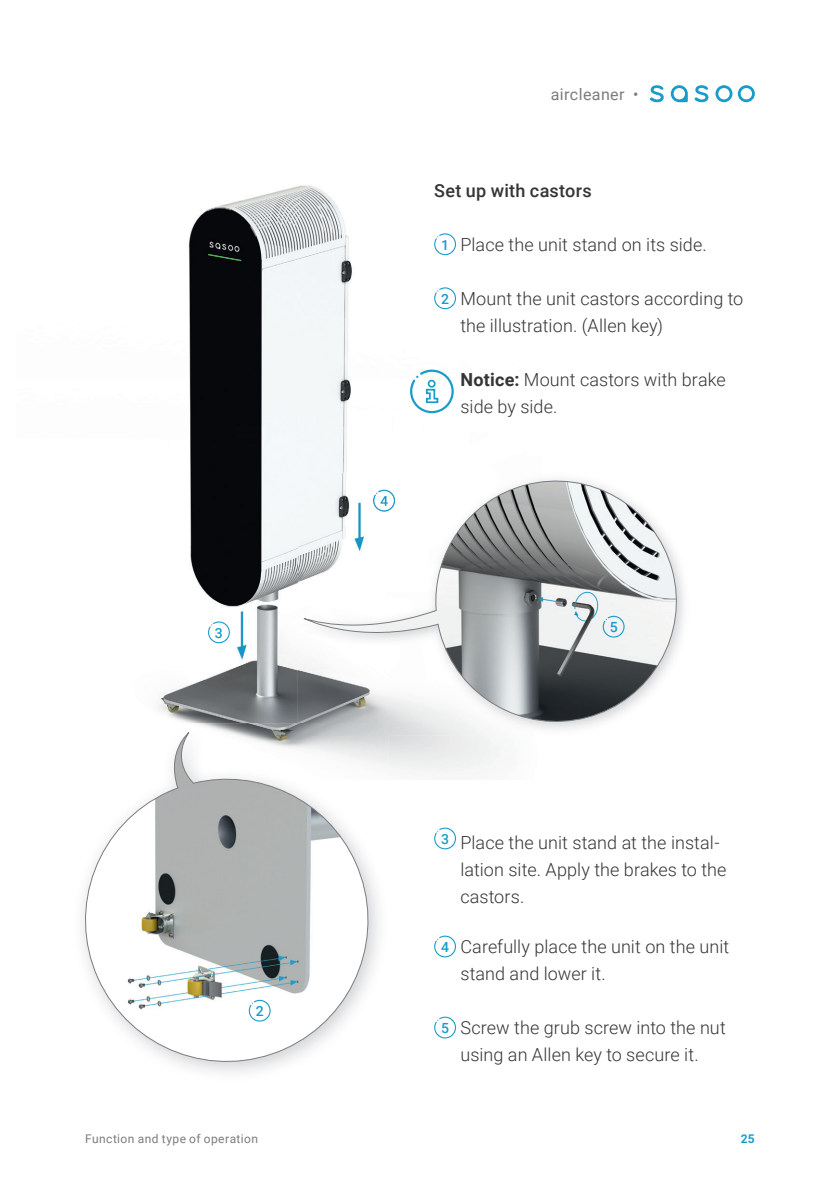
<style>
.page{position:relative;width:840px;height:1191px;background:#fff}
.page>*{position:absolute;margin:0;border:0;box-sizing:border-box;transform-origin:0 0}
.t1{font:300 18px/27px "Roboto";letter-spacing:.005em;color:#363536}
.t2{font:500 18px "Roboto";letter-spacing:.015em;color:#363536}
.t3{font:16px "Roboto";letter-spacing:.025em;color:#7a7c7f}
.t4{font:500 14px "Roboto";color:#1a9cca}
.t5{font:12px "Roboto";letter-spacing:.035em;color:#7a7c7f}
.t6{font:700 12px "Roboto";color:#1a9cca}
.s1{font-weight:500;font-size:14px;color:#1a9cca}
.s2{font-weight:700}
</style>
<div class="page">
<svg style="left:670px;top:85px;width:17px;height:17px"></svg>
<svg style="left:715px;top:85px;width:39px;height:17px"></svg>
<svg style="left:650px;top:85px;width:14px;height:17px"></svg>
<svg style="left:694px;top:85px;width:15px;height:17px"></svg>
<img style="left:158px;top:185px;width:341px;height:589px">
<svg style="left:208px;top:621px;width:22px;height:22px"></svg>
<img style="left:298px;top:473px;width:201px;height:263px">
<svg style="left:303px;top:468px;width:381px;height:266px"></svg>
<svg style="left:602px;top:616px;width:22px;height:21px"></svg>
<svg style="left:434px;top:233px;width:22px;height:22px"></svg>
<svg style="left:434px;top:287px;width:22px;height:22px"></svg>
<svg style="left:434px;top:827px;width:22px;height:22px"></svg>
<svg style="left:434px;top:935px;width:22px;height:22px"></svg>
<svg style="left:434px;top:1016px;width:22px;height:22px"></svg>
<img style="left:158px;top:723px;width:230px;height:51px">
<img style="left:298px;top:723px;width:90px;height:13px">
<svg style="left:82px;top:732px;width:305px;height:341px"></svg>
<svg style="left:249px;top:999px;width:21px;height:22px"></svg>
<svg style="left:410px;top:369px;width:43px;height:44px"></svg>
<div style="left:427px;top:380px;width:8px;height:7px;border:2px solid #1a9cca;border-radius:50%"></div>
<p class="t4" style="left:215px;top:623px;width:9px">3</p>
<p class="t4" style="left:255px;top:1001px;width:9px">2</p>
<p class="t5" style="left:85px;top:1129px;width:174px">Function and type of operation</p>
<p class="t3" style="left:550px;top:83px;width:89px">aircleaner •</p>
<p class="t2" style="left:434px;top:178px;width:159px">Set up with castors</p>
<p class="t1" style="left:441px;top:231px;width:267px"><span class="s1">1</span> Place the unit stand on its side.</p>
<p class="t1" style="left:460px;top:285px;width:284px;text-indent:-19px"><span class="s1">2</span> Mount the unit castors according to the illustration. (Allen key)</p>
<p class="t1" style="left:460px;top:366px;width:266px"><span class="s2">Notice:</span> Mount castors with brake side by side.</p>
<p class="t4" style="left:609px;top:617px;width:9px">5</p>
<p class="t1" style="left:460px;top:829px;width:267px;text-indent:-19px"><sup>3</sup> Place the unit stand at the instal&shy;lation site. Apply the brakes to the castors.</p>
<p class="t1" style="left:460px;top:933px;width:270px;text-indent:-19px"><span class="s1">4</span> Carefully place the unit on the unit stand and lower it.</p>
<p class="t1" style="left:441px;top:1014px;width:286px;text-align:center"><span class="s1">5</span> Screw the grub screw into the nut using an Allen key to secure it.</p>
<p class="t6" style="left:740px;top:1129px;width:16px">25</p>
</div>
